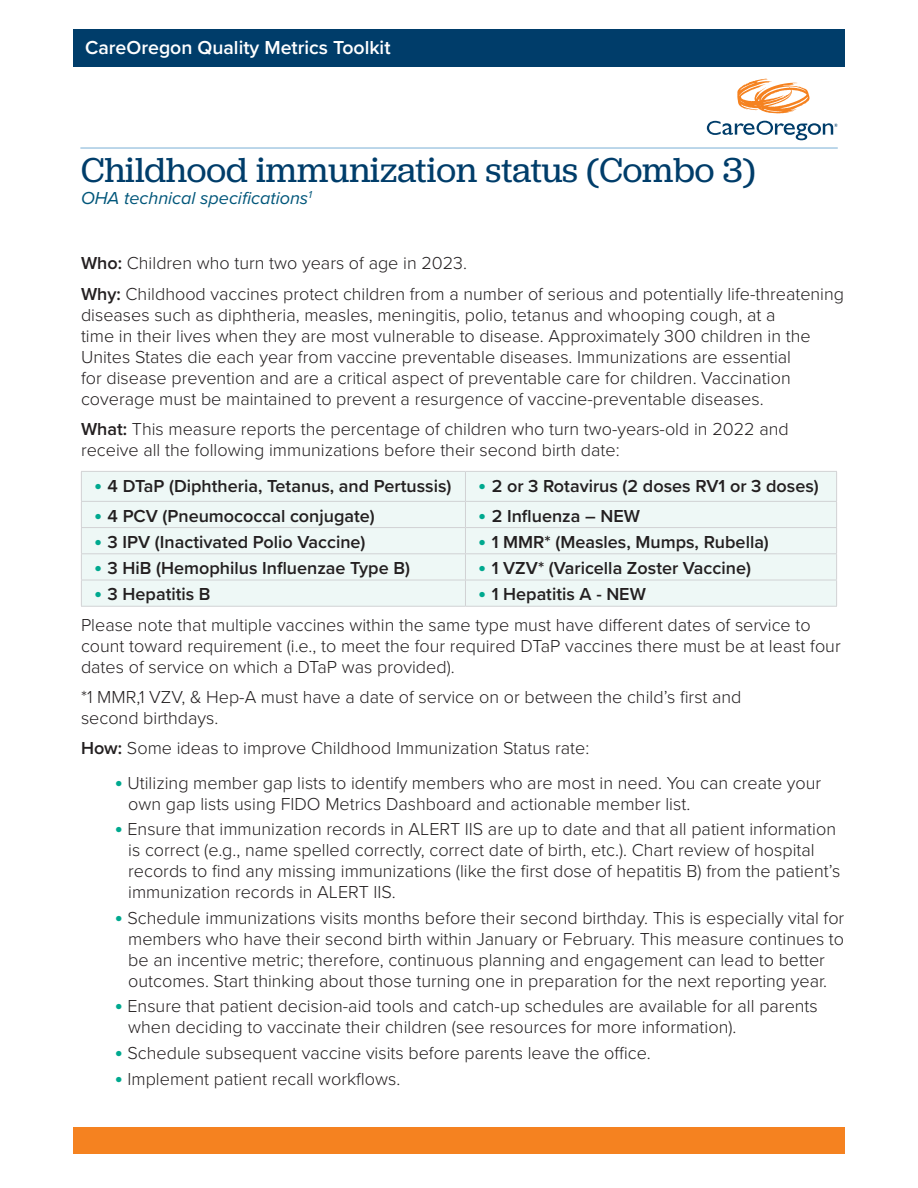
<style>
.page{position:relative;width:918px;height:1188px;background:#fff}
.page>*{position:absolute;margin:0;border:0;box-sizing:border-box;transform-origin:0 0}
.TOC_heads{font:36px "Jubilat";color:#003d6a}
.t1{font:600 19.5px "Proxima Nova";color:#fff}
.Body-Main_Text_Balan{font:300 18px/21px "Proxima Nova";color:#231f20}
.t2{font:600 18px "Proxima Nova";color:#231f20}
.TOC_heads-2{font:italic 18px "Proxima Nova";color:#00567a}
.s1{font-weight:600}
.s2{font-weight:700;font-size:22.5px;color:#00a98f}
</style>
<div class="page">
<div style="left:73px;top:30px;width:772px;height:37px;background:#003d6a"></div>
<div style="left:73px;top:1128px;width:772px;height:26px;background:#f58220"></div>
<hr style="left:80px;top:148px;width:758px;height:1px;background:#7aafd5">
<svg style="left:737px;top:79px;width:73px;height:34px"></svg>
<svg style="left:707px;top:121px;width:131px;height:19px"></svg>
<div style="left:82px;top:472px;width:754px;height:134px;background:#eef8f6"></div>
<hr style="left:81px;top:471px;width:384px;height:1px;background:#d1d2d4">
<hr style="left:465px;top:471px;width:372px;height:1px;background:#d1d2d4">
<hr style="left:81px;top:501px;width:384px;height:1px;background:#d1d2d4">
<hr style="left:465px;top:501px;width:372px;height:1px;background:#d1d2d4">
<hr style="left:81px;top:527px;width:384px;height:1px;background:#d1d2d4">
<hr style="left:465px;top:527px;width:372px;height:1px;background:#d1d2d4">
<hr style="left:81px;top:553px;width:384px;height:1px;background:#d1d2d4">
<hr style="left:465px;top:553px;width:372px;height:1px;background:#d1d2d4">
<hr style="left:81px;top:580px;width:384px;height:1px;background:#d1d2d4">
<svg style="left:81px;top:472px;width:1px;height:134px"></svg>
<hr style="left:465px;top:580px;width:372px;height:1px;background:#d1d2d4">
<svg style="left:465px;top:472px;width:1px;height:134px"></svg>
<svg style="left:836px;top:472px;width:1px;height:134px"></svg>
<hr style="left:81px;top:606px;width:384px;height:1px;background:#d1d2d4">
<hr style="left:465px;top:606px;width:372px;height:1px;background:#d1d2d4">
<p class="t1" style="left:85px;top:33px;width:307px">CareOregon Quality Metrics Toolkit</p>
<p class="TOC_heads" style="left:81px;top:148px;width:676px">Childhood immunization status (Combo 3)</p>
<p class="TOC_heads-2" style="left:81px;top:184px;width:232px">OHA technical specifications<sup>1</sup></p>
<p class="Body-Main_Text_Balan" style="left:81px;top:252px;width:388px"><span class="s1">Who:</span> Children who turn two years of age in 2023.</p>
<p class="Body-Main_Text_Balan" style="left:81px;top:282px;width:765px"><span class="s1">Why:</span> Childhood vaccines protect children from a number of serious and potentially life-threatening diseases such as diphtheria, measles, meningitis, polio, tetanus and whooping cough, at a<br>time in their lives when they are most vulnerable to disease. Approximately 300 children in the Unites States die each year from vaccine preventable diseases. Immunizations are essential<br>for disease prevention and are a critical aspect of preventable care for children. Vaccination coverage must be maintained to prevent a resurgence of vaccine-preventable diseases.</p>
<p class="Body-Main_Text_Balan" style="left:81px;top:417px;width:709px"><span class="s1">What:</span> This measure reports the percentage of children who turn two-years-old in 2022 and receive all the following immunizations before their second birth date:</p>
<p class="t2" style="left:94px;top:472px;width:359px"><span class="s2">•</span> 4 DTaP (Diphtheria, Tetanus, and Pertussis)</p>
<p class="t2" style="left:478px;top:472px;width:342px"><span class="s2">•</span> 2 or 3 Rotavirus (2 doses RV1 or 3 doses)</p>
<p class="t2" style="left:94px;top:502px;width:282px"><span class="s2">•</span> 4 PCV (Pneumococcal conjugate)</p>
<p class="t2" style="left:478px;top:502px;width:163px"><span class="s2">•</span> 2 Influenza – NEW</p>
<p class="t2" style="left:94px;top:528px;width:273px"><span class="s2">•</span> 3 IPV (Inactivated Polio Vaccine)</p>
<p class="t2" style="left:478px;top:528px;width:292px"><span class="s2">•</span> 1 MMR* (Measles, Mumps, Rubella)</p>
<p class="t2" style="left:94px;top:555px;width:317px"><span class="s2">•</span> 3 HiB (Hemophilus Influenzae Type B)</p>
<p class="t2" style="left:478px;top:555px;width:274px"><span class="s2">•</span> 1 VZV* (Varicella Zoster Vaccine)</p>
<p class="t2" style="left:94px;top:581px;width:118px"><span class="s2">•</span> 3 Hepatitis B</p>
<p class="t2" style="left:478px;top:581px;width:169px"><span class="s2">•</span> 1 Hepatitis A - NEW</p>
<p class="Body-Main_Text_Balan" style="left:81px;top:613px;width:761px">Please note that multiple vaccines within the same type must have different dates of service to count toward requirement (i.e., to meet the four required DTaP vaccines there must be at least four dates of service on which a DTaP was provided).</p>
<p class="Body-Main_Text_Balan" style="left:81px;top:685px;width:662px">*1 MMR,1 VZV, &amp; Hep-A must have a date of service on or between the child’s first and second birthdays.</p>
<p class="Body-Main_Text_Balan" style="left:81px;top:737px;width:510px"><span class="s1">How:</span> Some ideas to improve Childhood Immunization Status rate:</p>
<p class="Body-Main_Text_Balan" style="left:128px;top:771px;width:695px;text-indent:-14px"><span class="s2">•</span> Utilizing member gap lists to identify members who are most in need. You can create your own gap lists using FIDO Metrics Dashboard and actionable member list.</p>
<p class="Body-Main_Text_Balan" style="left:128px;top:818px;width:714px;text-indent:-14px"><span class="s2">•</span> Ensure that immunization records in ALERT IIS are up to date and that all patient information is correct (e.g., name spelled correctly, correct date of birth, etc.). Chart review of hospital records to find any missing immunizations (like the first dose of hepatitis B) from the patient’s immunization records in ALERT IIS.</p>
<p class="Body-Main_Text_Balan" style="left:128px;top:906px;width:718px;text-indent:-14px"><span class="s2">•</span> Schedule immunizations visits months before their second birthday. This is especially vital for members who have their second birth within January or February. This measure continues to be an incentive metric; therefore, continuous planning and engagement can lead to better outcomes. Start thinking about those turning one in preparation for the next reporting year.</p>
<p class="Body-Main_Text_Balan" style="left:128px;top:995px;width:691px;text-indent:-14px"><span class="s2">•</span> Ensure that patient decision-aid tools and catch-up schedules are available for all parents when deciding to vaccinate their children (see resources for more information).</p>
<p class="Body-Main_Text_Balan" style="left:115px;top:1042px;width:538px"><span class="s2">•</span> Schedule subsequent vaccine visits before parents leave the office.</p>
<p class="Body-Main_Text_Balan" style="left:115px;top:1067px;width:287px"><span class="s2">•</span> Implement patient recall workflows.</p>
</div>
